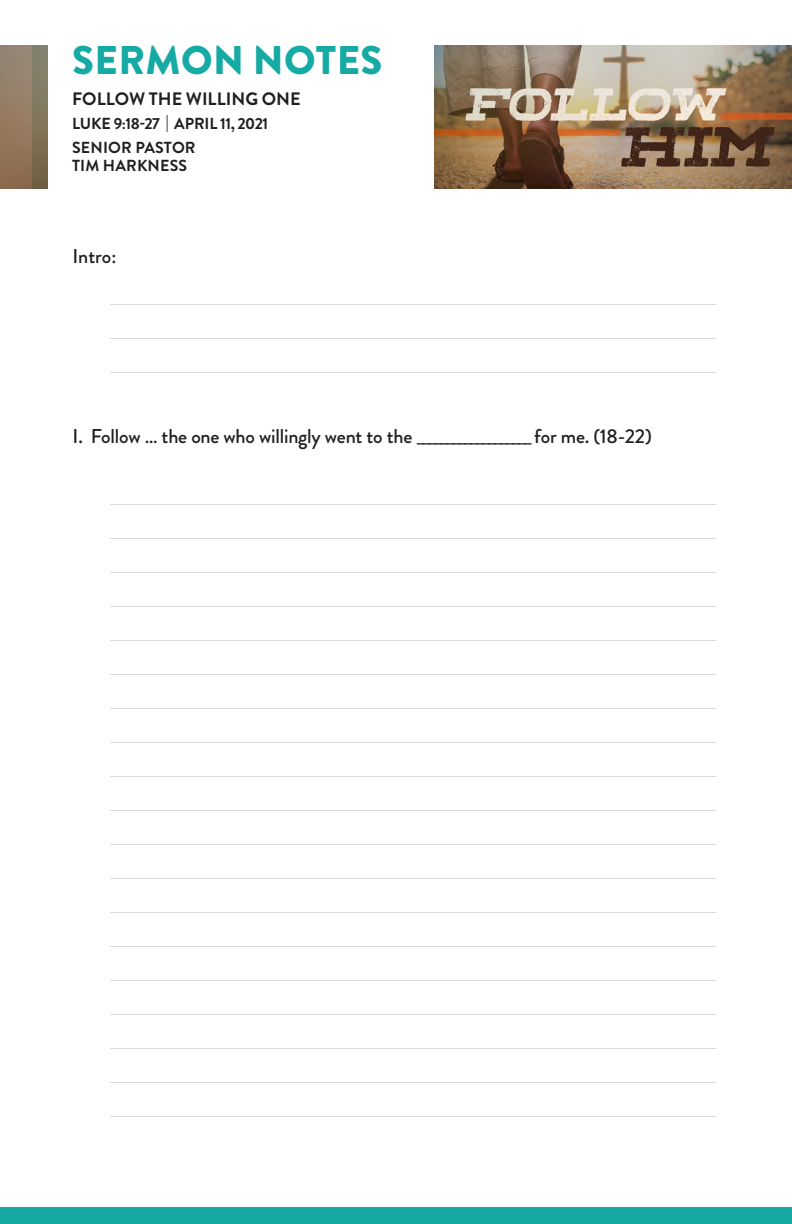
<style>
.page{position:relative;width:792px;height:1224px;background:#fff}
.page>*{position:absolute;margin:0;border:0;box-sizing:border-box;transform-origin:0 0}
.t1{font:900 40px "Brandon Grotesque";letter-spacing:.01em;color:#16aaa4}
.t2{font:500 20px "Brandon Grotesque";letter-spacing:-.01em;color:#231f20}
.t3{font:700 18px "Brandon Grotesque";color:#231f20}
.t4{font:700 16px/24px "Brandon Grotesque";letter-spacing:-.01em;color:#231f20}
.t5{font:700 16px "Brandon Grotesque";letter-spacing:.01em;color:#231f20}
</style>
<div class="page">
<img style="left:0;top:46px;width:48px;height:143px">
<img style="left:435px;top:46px;width:357px;height:143px">
<div style="left:0;top:1208px;width:792px;height:16px;background:#16aaa4"></div>
<hr style="left:111px;top:1048px;width:605px;height:1px;background:#d9dadc">
<hr style="left:111px;top:1082px;width:605px;height:1px;background:#d9dadc">
<hr style="left:111px;top:1116px;width:605px;height:1px;background:#d9dadc">
<hr style="left:111px;top:304px;width:605px;height:1px;background:#d9dadc">
<hr style="left:111px;top:338px;width:605px;height:1px;background:#d9dadc">
<hr style="left:111px;top:372px;width:605px;height:1px;background:#d9dadc">
<hr style="left:111px;top:504px;width:605px;height:1px;background:#d9dadc">
<hr style="left:111px;top:572px;width:605px;height:1px;background:#d9dadc">
<hr style="left:111px;top:743px;width:605px;height:1px;background:#d9dadc">
<hr style="left:111px;top:674px;width:605px;height:1px;background:#d9dadc">
<hr style="left:111px;top:538px;width:605px;height:1px;background:#d9dadc">
<hr style="left:111px;top:709px;width:605px;height:1px;background:#d9dadc">
<hr style="left:111px;top:640px;width:605px;height:1px;background:#d9dadc">
<hr style="left:111px;top:606px;width:605px;height:1px;background:#d9dadc">
<hr style="left:111px;top:776px;width:605px;height:1px;background:#d9dadc">
<hr style="left:111px;top:844px;width:605px;height:1px;background:#d9dadc">
<hr style="left:111px;top:1015px;width:605px;height:1px;background:#d9dadc">
<hr style="left:111px;top:946px;width:605px;height:1px;background:#d9dadc">
<hr style="left:111px;top:810px;width:605px;height:1px;background:#d9dadc">
<hr style="left:111px;top:981px;width:605px;height:1px;background:#d9dadc">
<hr style="left:111px;top:912px;width:605px;height:1px;background:#d9dadc">
<hr style="left:111px;top:878px;width:605px;height:1px;background:#d9dadc">
<p class="t1" style="left:72px;top:31px;width:312px">SERMON NOTES</p>
<p class="t3" style="left:72px;top:86px;width:230px">FOLLOW THE WILLING ONE</p>
<p class="t4" style="left:72px;top:112px;width:198px">LUKE 9:18-27 | APRIL 11, 2021<br>SENIOR PASTOR</p>
<p class="t5" style="left:72px;top:154px;width:117px">TIM HARKNESS</p>
<p class="t2" style="left:73px;top:243px;width:45px">Intro:</p>
<p class="t2" style="left:73px;top:423px;width:581px">I. Follow … the one who willingly went to the ___________________ for me. (18-22)</p>
</div>
